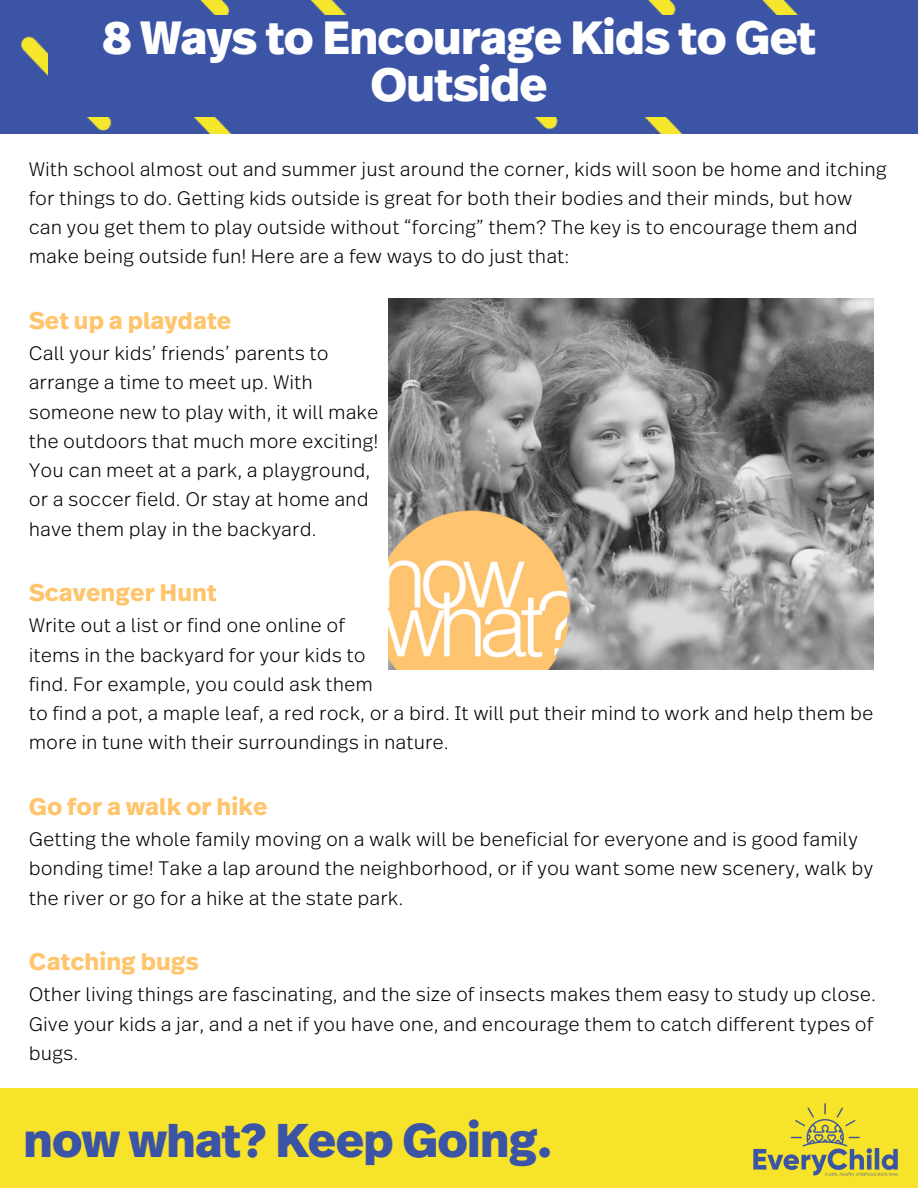
<style>
.page{position:relative;width:918px;height:1188px;background:#fff}
.page>*{position:absolute;margin:0;border:0;box-sizing:border-box;transform-origin:0 0}
.t1{font:800 47.25px "Real Head Pro";color:#3c54a5}
.t2{font:800 46.5px/47.2px "Real Head Pro";color:#fff;text-align:center}
.t3{font:700 24px "Real Text Pro";color:#ffc56c}
.t4{font:300 19.5px/29.2px "Real Text Pro";color:#000}
</style>
<div class="page">
<img style="left:389px;top:299px;width:485px;height:371px">
<div style="left:0;top:1089px;width:918px;height:99px;background:#f7e32a"></div>
<img style="left:0;top:0;width:918px;height:134px">
<img style="left:753px;top:1103px;width:145px;height:74px">
<div style="left:49px;top:15px;width:820px;height:102px;background:#3c54a5"></div>
<p class="t2" style="left:102px;top:16px;width:715px">8 Ways to Encourage Kids to Get<br>Outside</p>
<p class="t4" style="left:29px;top:155px;width:860px">With school almost out and summer just around the corner, kids will soon be home and itching for things to do. Getting kids outside is great for both their bodies and their minds, but how can you get them to play outside without “forcing” them? The key is to encourage them and make being outside fun! Here are a few ways to do just that:</p>
<p class="t3" style="left:29px;top:309px;width:204px">Set up a playdate</p>
<p class="t4" style="left:29px;top:340px;width:302px">Call your kids’ friends’ parents to</p>
<p class="t4" style="left:29px;top:369px;width:286px">arrange a time to meet up. With</p>
<p class="t4" style="left:29px;top:398px;width:351px">someone new to play with, it will make</p>
<p class="t4" style="left:29px;top:427px;width:351px">the outdoors that much more exciting!</p>
<p class="t4" style="left:29px;top:457px;width:343px">You can meet at a park, a playground,</p>
<p class="t4" style="left:29px;top:486px;width:341px">or a soccer field. Or stay at home and</p>
<p class="t4" style="left:29px;top:515px;width:289px">have them play in the backyard.</p>
<p class="t3" style="left:29px;top:582px;width:190px">Scavenger Hunt</p>
<p class="t4" style="left:29px;top:612px;width:318px">Write out a list or find one online of</p>
<p class="t4" style="left:29px;top:641px;width:339px">items in the backyard for your kids to</p>
<p class="t4" style="left:29px;top:670px;width:346px">find. For example, you could ask them</p>
<p class="t4" style="left:29px;top:700px;width:846px">to find a pot, a maple leaf, a red rock, or a bird. It will put their mind to work and help them be more in tune with their surroundings in nature.</p>
<p class="t3" style="left:29px;top:795px;width:240px">Go for a walk or hike</p>
<p class="t4" style="left:29px;top:826px;width:846px">Getting the whole family moving on a walk will be beneficial for everyone and is good family bonding time! Take a lap around the neighborhood, or if you want some new scenery, walk by the river or go for a hike at the state park.</p>
<p class="t3" style="left:29px;top:951px;width:172px">Catching bugs</p>
<p class="t4" style="left:29px;top:981px;width:849px">Other living things are fascinating, and the size of insects makes them easy to study up close.<br>Give your kids a jar, and a net if you have one, and encourage them to catch different types of bugs.</p>
<p class="t1" style="left:24px;top:1119px;width:530px">now what? Keep Going.</p>
</div>
